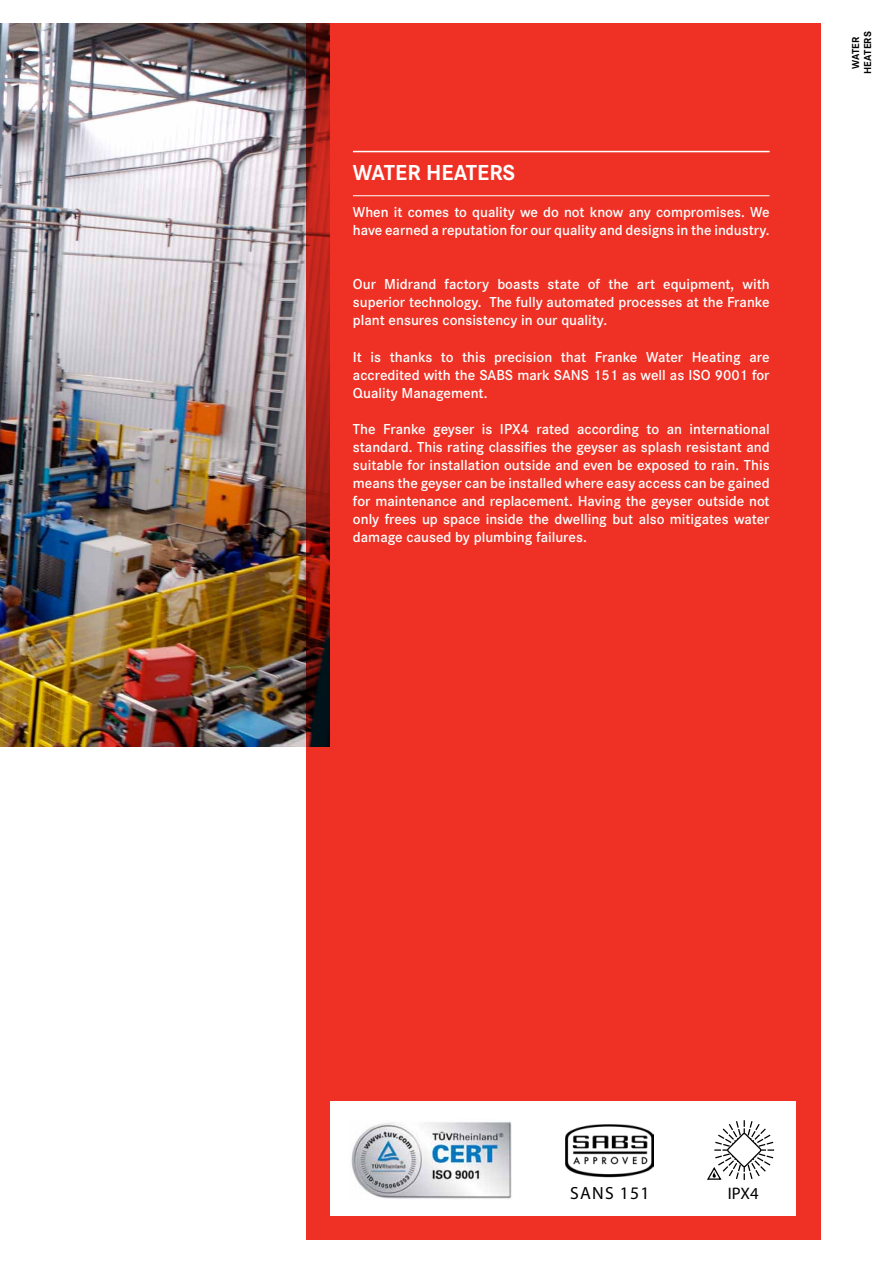
<style>
.page{position:relative;width:893px;height:1263px;background:#fff}
.page>*{position:absolute;margin:0;border:0;box-sizing:border-box;transform-origin:0 0}
.t1{font:700 22.5px "Corporate S";color:#fff}
.t2{font:17.7px "Myriad Pro";letter-spacing:.07em;color:#000}
.t3{font:16.65px "Myriad Pro";color:#000}
.t4{font:600 15px/18px "Corporate S";color:#fff;text-align:justify}
.t5{font:700 10.5px/12px "Corporate S";letter-spacing:.015em;color:#000;text-align:center}
</style>
<div class="page">
<div style="left:306px;top:23px;width:515px;height:1216px;background:#ee3124"></div>
<hr style="left:353px;top:151px;width:417px;height:1px;background:#fff">
<hr style="left:353px;top:195px;width:417px;height:1px;background:#fff">
<img style="left:0;top:23px;width:330px;height:723px">
<div style="left:330px;top:1101px;width:465px;height:114px;background:#fff"></div>
<svg style="left:707px;top:1120px;width:68px;height:60px"></svg>
<img style="left:351px;top:1121px;width:161px;height:78px">
<img style="left:566px;top:1124px;width:88px;height:54px">
<h1 class="t1" style="left:353px;top:155px;width:164px">WATER HEATERS</h1>
<p class="t4" style="left:353px;top:202px;width:418px">When it comes to quality we do not know any compromises. We have earned a reputation for our quality and designs in the industry.</p>
<p class="t4" style="left:353px;top:274px;width:418px">Our Midrand factory boasts state of the art equipment, with superior technology. The fully automated processes at the Franke plant ensures consistency in our quality.</p>
<p class="t4" style="left:353px;top:346px;width:418px">It is thanks to this precision that Franke Water Heating are accredited with the SABS mark SANS 151 as well as ISO 9001 for Quality Management.</p>
<p class="t4" style="left:353px;top:418px;width:418px">The Franke geyser is IPX4 rated according to an international standard. This rating classifies the geyser as splash resistant and suitable for installation outside and even be exposed to rain. This means the geyser can be installed where easy access can be gained for maintenance and replacement. Having the geyser outside not only frees up space inside the dwelling but also mitigates water damage caused by plumbing failures.</p>
<p class="t5" style="left:849px;top:74px;width:44px;rotate:-90deg">WATER<br>HEATERS</p>
<p class="t2" style="left:570px;top:1182px;width:81px">SANS 151</p>
<p class="t3" style="left:728px;top:1183px;width:32px">IPX4</p>
</div>
